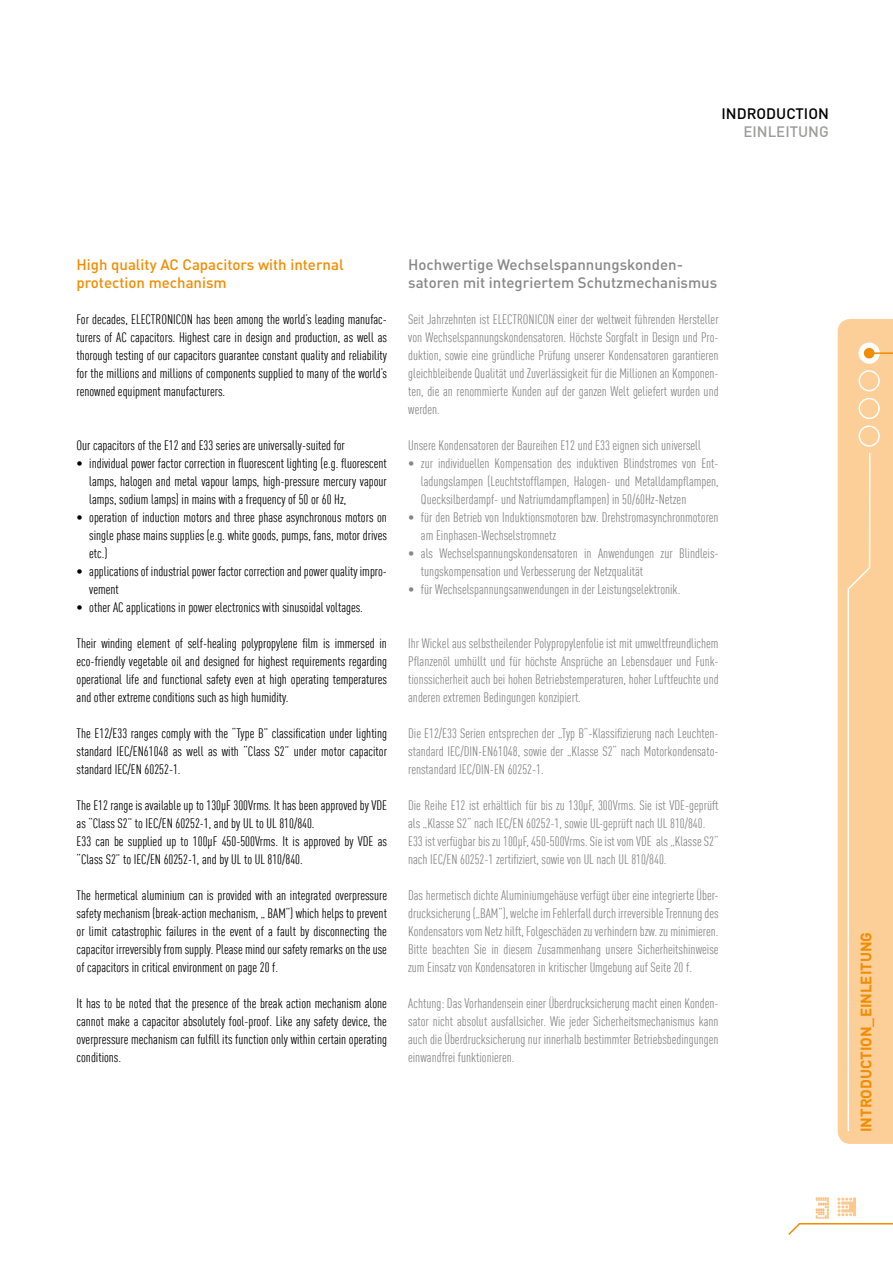
<style>
.page{position:relative;width:893px;height:1263px;background:#fff}
.page>*{position:absolute;margin:0;border:0;box-sizing:border-box;transform-origin:0 0}
.t1{font:22.5px "Dot Matrix Grid";color:#fabc74}
.t2{font:15px/18px "DIN Medium";color:#878787}
.t3{font:15px/18px "DIN Medium";color:#f28c00}
.t4{font:15px "DIN Bold";color:#f28c00}
.t5{font:15px "DIN Medium";color:#000}
.t6{font:15px "DIN Medium";color:#9d9d9c}
.t7{font:13.5px/18px "DIN Cond";color:#878787;text-align:justify}
.t8{font:13.5px/18px "DIN Cond";color:#000;text-align:justify}
</style>
<div class="page">
<svg style="left:788px;top:1223px;width:105px;height:12px"></svg>
<svg style="left:837px;top:1197px;width:19px;height:19px"></svg>
<div style="left:838px;top:319px;width:55px;height:825px;background:#fcce98"></div>
<svg style="left:847px;top:451px;width:24px;height:682px"></svg>
<div style="left:859px;top:343px;width:20px;height:20px;background:#fff;border-radius:50%"></div>
<div style="left:858px;top:342px;width:22px;height:22px;border:2px solid #fff;border-radius:50%"></div>
<div style="left:864px;top:348px;width:10px;height:10px;background:#f28c00;border-radius:50%"></div>
<hr style="left:870px;top:352px;width:23px;height:2px;background:#f28c00">
<div style="left:858px;top:370px;width:22px;height:21px;border:2px solid #fff;border-radius:50%"></div>
<div style="left:858px;top:398px;width:22px;height:21px;border:2px solid #fff;border-radius:50%"></div>
<div style="left:858px;top:425px;width:22px;height:22px;border:2px solid #fff;border-radius:50%"></div>
<p class="t5" style="left:721px;top:104px;width:109px">INDRODUCTION</p>
<p class="t6" style="left:743px;top:122px;width:87px">EINLEITUNG</p>
<p class="t3" style="left:77px;top:255px;width:269px">High quality AC Capacitors with internal protection mechanism</p>
<p class="t8" style="left:77px;top:310px;width:312px">For decades, ELECTRONICON has been among the world’s leading manufac&shy;turers of AC capacitors. Highest care in design and production, as well as thorough testing of our capacitors guarantee constant quality and reliability for the millions and millions of components supplied to many of the world’s renowned equipment manufacturers.</p>
<p class="t8" style="left:77px;top:436px;width:270px">Our capacitors of the E12 and E33 series are universally-suited for</p>
<p class="t8" style="left:89px;top:454px;width:299px;text-indent:-13px">• individual power factor correction in fluorescent lighting (e.g. fluorescent lamps, halogen and metal vapour lamps, high-pressure mercury vapour lamps, sodium lamps) in mains with a frequency of 50 or 60 Hz,</p>
<p class="t8" style="left:89px;top:508px;width:299px;text-indent:-13px">• operation of induction motors and three phase asynchronous motors on single phase mains supplies (e.g. white goods, pumps, fans, motor drives etc.)</p>
<p class="t8" style="left:89px;top:562px;width:299px;text-indent:-13px">• applications of industrial power factor correction and power quality impro&shy;vement</p>
<p class="t8" style="left:77px;top:598px;width:288px">• other AC applications in power electronics with sinusoidal voltages.</p>
<p class="t8" style="left:77px;top:634px;width:312px">Their winding element of self-healing polypropylene film is immersed in eco-friendly vegetable oil and designed for highest requirements regarding operational life and functional safety even at high operating temperatures and other extreme conditions such as high humidity.</p>
<p class="t8" style="left:77px;top:724px;width:312px">The E12/E33 ranges comply with the “Type B” classification under lighting standard IEC/EN61048 as well as with “Class S2” under motor capacitor standard IEC/EN 60252-1.</p>
<p class="t8" style="left:77px;top:796px;width:312px;text-align:left">The E12 range is available up to 130µF 300Vrms. It has been approved by VDE as “Class S2” to IEC/EN 60252-1, and by UL to UL 810/840.<br>E33 can be supplied up to 100µF 450-500Vrms. It is approved by VDE as “Class S2” to IEC/EN 60252-1, and by UL to UL 810/840.</p>
<p class="t8" style="left:77px;top:886px;width:312px">The hermetical aluminium can is provided with an integrated overpressure safety mechanism (break-action mechanism, „ BAM“) which helps to prevent or limit catastrophic failures in the event of a fault by disconnecting the capacitor irreversibly from supply. Please mind our safety remarks on the use of capacitors in critical environment on page 20 f.</p>
<p class="t8" style="left:77px;top:994px;width:312px">It has to be noted that the presence of the break action mechanism alone cannot make a capacitor absolutely fool-proof. Like any safety device, the overpressure mechanism can fulfill its function only within certain operating conditions.</p>
<p class="t2" style="left:408px;top:255px;width:311px">Hochwertige Wechselspannungskonden&shy;satoren mit integriertem Schutzmechanismus</p>
<p class="t7" style="left:408px;top:310px;width:312px">Seit Jahrzehnten ist ELECTRONICON einer der weltweit führenden Hersteller von Wechselspannungskondensatoren. Höchste Sorgfalt in Design und Pro&shy;duktion, sowie eine gründliche Prüfung unserer Kondensatoren garantieren gleichbleibende Qualität und Zuverlässigkeit für die Millionen an Komponen&shy;ten, die an renommierte Kunden auf der ganzen Welt geliefert wurden und werden.</p>
<p class="t7" style="left:408px;top:436px;width:294px">Unsere Kondensatoren der Baureihen E12 und E33 eignen sich universell</p>
<p class="t7" style="left:421px;top:454px;width:299px;text-indent:-13px">• zur individuellen Kompensation des induktiven Blindstromes von Ent&shy;ladungslampen (Leuchtstofflampen, Halogen- und Metalldampflampen, Quecksilberdampf- und Natriumdampflampen) in 50/60Hz-Netzen</p>
<p class="t7" style="left:421px;top:508px;width:299px;text-indent:-13px">• für den Betrieb von Induktionsmotoren bzw. Drehstromasynchronmotoren am Einphasen-Wechselstromnetz</p>
<p class="t7" style="left:421px;top:544px;width:299px;text-indent:-13px">• als Wechselspannungskondensatoren in Anwendungen zur Blindleis&shy;tungskompensation und Verbesserung der Netzqualität</p>
<p class="t7" style="left:408px;top:580px;width:274px">• für Wechselspannungsanwendungen in der Leistungselektronik.</p>
<p class="t7" style="left:408px;top:634px;width:312px">Ihr Wickel aus selbstheilender Polypropylenfolie ist mit umweltfreundlichem Pflanzenöl umhüllt und für höchste Ansprüche an Lebensdauer und Funk&shy;tionssicherheit auch bei hohen Betriebstemperaturen, hoher Luftfeuchte und anderen extremen Bedingungen konzipiert.</p>
<p class="t7" style="left:408px;top:724px;width:312px">Die E12/E33 Serien entsprechen der „Typ B“-Klassifizierung nach Leuchten&shy;standard IEC/DIN-EN61048, sowie der „Klasse S2“ nach Motorkondensato&shy;renstandard IEC/DIN-EN 60252-1.</p>
<p class="t7" style="left:408px;top:796px;width:312px;text-align:left">Die Reihe E12 ist erhältlich für bis zu 130µF, 300Vrms. Sie ist VDE-geprüft als „Klasse S2“ nach IEC/EN 60252-1, sowie UL-geprüft nach UL 810/840.<br>E33 ist verfügbar bis zu 100µF, 450-500Vrms. Sie ist vom VDE als „Klasse S2“ nach IEC/EN 60252-1 zertifiziert, sowie von UL nach UL 810/840.</p>
<p class="t7" style="left:408px;top:886px;width:312px">Das hermetisch dichte Aluminiumgehäuse verfügt über eine integrierte Über&shy;drucksicherung(„BAM“), welcheim FehlerfalldurchirreversibleTrennungdes Kondensators vom Netz hilft, Folgeschäden zu verhindern bzw. zu minimieren.<br>Bitte beachten Sie in diesem Zusammenhang unsere Sicherheitshinweise zum Einsatz von Kondensatoren in kritischer Umgebung auf Seite 20 f.</p>
<p class="t7" style="left:408px;top:994px;width:312px">Achtung: Das Vorhandensein einer Überdrucksicherung macht einen Konden&shy;sator nicht absolut ausfallsicher. Wie jeder Sicherheitsmechanismus kann auch die Überdrucksicherung nur innerhalb bestimmter Betriebsbedingungen einwandfrei funktionieren.</p>
<h1 class="t1" style="left:815px;top:1197px;width:15px">5</h1>
<p class="t4" style="left:856px;top:1132px;width:202px;rotate:-90deg">INTRODUCTION_EINLEITUNG</p>
</div>
